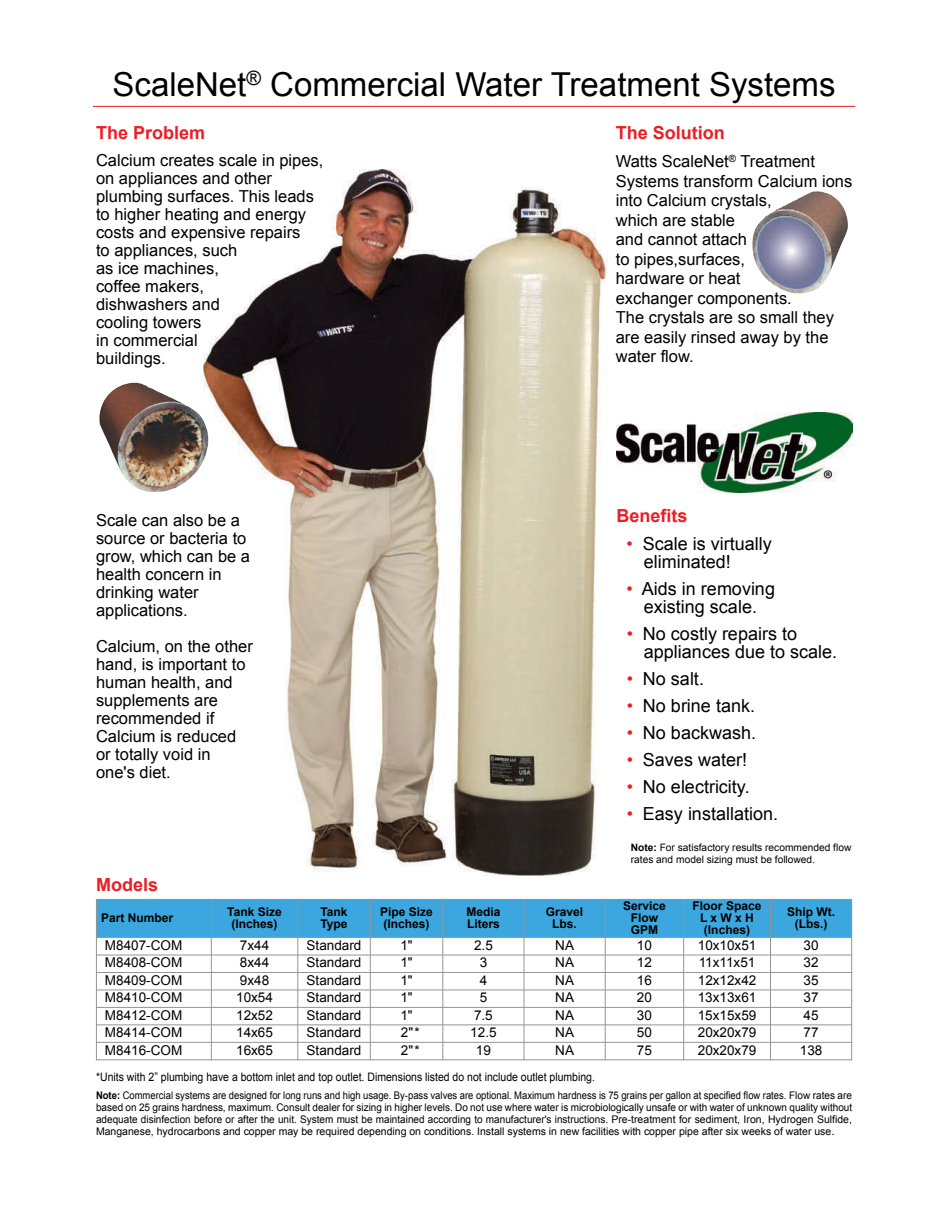
<style>
.page{position:relative;width:945px;height:1215px;background:#fff}
.page>*{position:absolute;margin:0;border:0;box-sizing:border-box;transform-origin:0 0}
.t1{font:33px "Arial";color:#000}
.t2{font:18px/18px "Arial";color:#000}
.t3{font:700 18px "Arial";color:#ed1d24}
.t4{font:16.5px/18px "Arial";color:#000}
.t5{font:13.5px "Arial";color:#000}
.t6{font:700 12px/12px "Arial";color:#000;text-align:center}
.t7{font:11.7px "Arial";color:#000;scale:.9 1}
.t8{font:10.5px/12px "Arial";color:#000;text-align:justify;scale:.9 1}
.t9{font:10.2px/11.7px "Arial";color:#000}
.s1{color:#ed1d24}
.s2{font-weight:700}
.s3{font-size:12px}
</style>
<div class="page">
<div style="left:96px;top:899px;width:115px;height:39px;background:#3ba7de"></div>
<div style="left:211px;top:899px;width:87px;height:39px;background:#3ba7de"></div>
<div style="left:298px;top:899px;width:72px;height:39px;background:#3ba7de"></div>
<div style="left:370px;top:899px;width:73px;height:39px;background:#3ba7de"></div>
<div style="left:443px;top:899px;width:81px;height:39px;background:#3ba7de"></div>
<div style="left:524px;top:899px;width:81px;height:39px;background:#3ba7de"></div>
<div style="left:605px;top:899px;width:79px;height:39px;background:#3ba7de"></div>
<div style="left:684px;top:899px;width:86px;height:39px;background:#3ba7de"></div>
<div style="left:770px;top:899px;width:82px;height:39px;background:#3ba7de"></div>
<hr style="left:96px;top:899px;width:1px;height:161px;background:#939598">
<hr style="left:211px;top:899px;width:1px;height:161px;background:#939598">
<hr style="left:297px;top:899px;width:1px;height:161px;background:#939598">
<hr style="left:370px;top:899px;width:1px;height:161px;background:#939598">
<hr style="left:442px;top:899px;width:1px;height:161px;background:#939598">
<hr style="left:524px;top:899px;width:1px;height:161px;background:#939598">
<hr style="left:605px;top:899px;width:1px;height:161px;background:#939598">
<hr style="left:683px;top:899px;width:1px;height:161px;background:#939598">
<hr style="left:770px;top:899px;width:1px;height:161px;background:#939598">
<hr style="left:851px;top:899px;width:1px;height:161px;background:#939598">
<hr style="left:96px;top:899px;width:756px;height:1px;background:#939598">
<hr style="left:96px;top:937px;width:756px;height:1px;background:#939598">
<hr style="left:96px;top:955px;width:756px;height:1px;background:#939598">
<hr style="left:96px;top:972px;width:756px;height:1px;background:#939598">
<hr style="left:96px;top:990px;width:756px;height:1px;background:#939598">
<hr style="left:96px;top:1007px;width:756px;height:1px;background:#939598">
<hr style="left:96px;top:1025px;width:756px;height:1px;background:#939598">
<hr style="left:96px;top:1042px;width:756px;height:1px;background:#939598">
<hr style="left:96px;top:1059px;width:756px;height:1px;background:#939598">
<hr style="left:93px;top:106px;width:762px;height:1px;background:#ed1d24">
<img style="left:204px;top:169px;width:404px;height:707px">
<img style="left:617px;top:413px;width:235px;height:80px">
<img style="left:99px;top:383px;width:109px;height:109px">
<img style="left:753px;top:191px;width:95px;height:102px">
<h1 class="t1" style="left:113px;top:66px;width:725px">ScaleNet<sup>®</sup> Commercial Water Treatment Systems</h1>
<p class="t3" style="left:96px;top:123px;width:111px">The Problem</p>
<p class="t4" style="left:96px;top:151px;width:229px">Calcium creates scale in pipes, on appliances and other plumbing surfaces. This leads to higher heating and energy costs and expensive repairs<br>to appliances, such<br>as ice machines,<br>coffee makers,<br>dishwashers and<br>cooling towers<br>in commercial<br>buildings.</p>
<p class="t4" style="left:96px;top:511px;width:156px">Scale can also be a source or bacteria to grow, which can be a health concern in drinking water applications.</p>
<p class="t4" style="left:96px;top:637px;width:158px">Calcium, on the other hand, is important to human health, and supplements are recommended if<br>Calcium is reduced or totally void in one's diet.</p>
<p class="t3" style="left:96px;top:875px;width:64px">Models</p>
<p class="t3" style="left:616px;top:123px;width:111px">The Solution</p>
<p class="t4" style="left:616px;top:152px;width:238px;line-height:19.5px">Watts ScaleNet<sup>®</sup> Treatment<br>Systems transform Calcium ions into Calcium crystals,<br>which are stable<br>and cannot attach<br>to pipes,surfaces,<br>hardware or heat<br>exchanger components.<br>The crystals are so small they are easily rinsed away by the water flow.</p>
<p class="t3" style="left:617px;top:505px;width:73px">Benefits</p>
<p class="t2" style="left:644px;top:535px;width:130px;text-indent:-17px"><span class="s1">•</span> Scale is virtually eliminated!</p>
<p class="t2" style="left:627px;top:580px;width:150px;text-align:center"><span class="s1">•</span> Aids in removing existing scale.</p>
<p class="t2" style="left:644px;top:625px;width:195px;text-indent:-17px"><span class="s1">•</span> No costly repairs to appliances due to scale.</p>
<p class="t2" style="left:627px;top:670px;width:79px"><span class="s1">•</span> No salt.</p>
<p class="t2" style="left:627px;top:697px;width:130px"><span class="s1">•</span> No brine tank.</p>
<p class="t2" style="left:627px;top:724px;width:131px"><span class="s1">•</span> No backwash.</p>
<p class="t2" style="left:627px;top:751px;width:122px"><span class="s1">•</span> Saves water!</p>
<p class="t2" style="left:627px;top:778px;width:124px"><span class="s1">•</span> No electricity.</p>
<p class="t2" style="left:627px;top:805px;width:153px"><span class="s1">•</span> Easy installation.</p>
<p class="t9" style="left:631px;top:842px;width:222px"><span class="s2">Note:</span> For satisfactory results recommended flow rates and model sizing must be followed.</p>
<p class="t6" style="left:101px;top:911px;width:74px">Part Number</p>
<p class="t6" style="left:227px;top:905px;width:56px">Tank Size (Inches)</p>
<p class="t6" style="left:320px;top:905px;width:29px;text-align:left">Tank<br>Type</p>
<p class="t6" style="left:380px;top:905px;width:54px;text-align:left">Pipe Size (Inches)</p>
<p class="t6" style="left:466px;top:905px;width:36px;text-align:left">Media<br>Liters</p>
<p class="t6" style="left:546px;top:905px;width:39px">Gravel<br>Lbs.</p>
<p class="t6" style="left:623px;top:899px;width:44px">Service<br>Flow<br>GPM</p>
<p class="t6" style="left:693px;top:899px;width:70px">Floor Space<br>L x W x H (Inches)</p>
<p class="t6" style="left:787px;top:905px;width:50px">Ship Wt. (Lbs.)</p>
<p class="t5" style="left:105px;top:938px;width:79px">M8407-COM</p>
<p class="t5" style="left:240px;top:938px;width:31px">7x44</p>
<p class="t5" style="left:307px;top:938px;width:56px">Standard</p>
<p class="t5" style="left:400px;top:938px;width:14px">1"</p>
<p class="t5" style="left:474px;top:938px;width:20px">2.5</p>
<p class="t5" style="left:555px;top:938px;width:20px">NA</p>
<p class="t5" style="left:637px;top:938px;width:17px">10</p>
<p class="t5" style="left:698px;top:938px;width:60px">10x10x51</p>
<p class="t5" style="left:804px;top:938px;width:17px">30</p>
<p class="t5" style="left:105px;top:955px;width:79px">M8408-COM</p>
<p class="t5" style="left:240px;top:955px;width:31px">8x44</p>
<p class="t5" style="left:307px;top:955px;width:56px">Standard</p>
<p class="t5" style="left:400px;top:955px;width:14px">1"</p>
<p class="t5" style="left:480px;top:955px;width:9px">3</p>
<p class="t5" style="left:555px;top:955px;width:20px">NA</p>
<p class="t5" style="left:637px;top:955px;width:17px">12</p>
<p class="t5" style="left:699px;top:955px;width:58px">11x11x51</p>
<p class="t5" style="left:804px;top:955px;width:17px">32</p>
<p class="t5" style="left:105px;top:972px;width:79px">M8409-COM</p>
<p class="t5" style="left:240px;top:972px;width:31px">9x48</p>
<p class="t5" style="left:307px;top:972px;width:56px">Standard</p>
<p class="t5" style="left:400px;top:972px;width:14px">1"</p>
<p class="t5" style="left:480px;top:972px;width:9px">4</p>
<p class="t5" style="left:555px;top:972px;width:20px">NA</p>
<p class="t5" style="left:637px;top:972px;width:17px">16</p>
<p class="t5" style="left:698px;top:972px;width:60px">12x12x42</p>
<p class="t5" style="left:804px;top:972px;width:17px">35</p>
<p class="t5" style="left:105px;top:990px;width:79px">M8410-COM</p>
<p class="t5" style="left:236px;top:990px;width:38px">10x54</p>
<p class="t5" style="left:307px;top:990px;width:56px">Standard</p>
<p class="t5" style="left:400px;top:990px;width:14px">1"</p>
<p class="t5" style="left:480px;top:990px;width:9px">5</p>
<p class="t5" style="left:555px;top:990px;width:20px">NA</p>
<p class="t5" style="left:637px;top:990px;width:17px">20</p>
<p class="t5" style="left:698px;top:990px;width:60px">13x13x61</p>
<p class="t5" style="left:804px;top:990px;width:17px">37</p>
<p class="t5" style="left:105px;top:1007px;width:79px">M8412-COM</p>
<p class="t5" style="left:236px;top:1007px;width:38px">12x52</p>
<p class="t5" style="left:307px;top:1007px;width:56px">Standard</p>
<p class="t5" style="left:400px;top:1007px;width:14px">1"</p>
<p class="t5" style="left:474px;top:1007px;width:20px">7.5</p>
<p class="t5" style="left:555px;top:1007px;width:20px">NA</p>
<p class="t5" style="left:637px;top:1007px;width:17px">30</p>
<p class="t5" style="left:698px;top:1007px;width:60px">15x15x59</p>
<p class="t5" style="left:804px;top:1007px;width:17px">45</p>
<p class="t5" style="left:105px;top:1025px;width:79px">M8414-COM</p>
<p class="t5" style="left:236px;top:1025px;width:38px">14x65</p>
<p class="t5" style="left:307px;top:1025px;width:56px">Standard</p>
<p class="t5" style="left:401px;top:1025px;width:20px">2"*</p>
<p class="t5" style="left:470px;top:1025px;width:28px">12.5</p>
<p class="t5" style="left:555px;top:1025px;width:20px">NA</p>
<p class="t5" style="left:637px;top:1025px;width:17px">50</p>
<p class="t5" style="left:698px;top:1025px;width:60px">20x20x79</p>
<p class="t5" style="left:804px;top:1025px;width:17px">77</p>
<p class="t5" style="left:105px;top:1042px;width:79px">M8416-COM</p>
<p class="t5" style="left:236px;top:1042px;width:38px">16x65</p>
<p class="t5" style="left:307px;top:1042px;width:56px">Standard</p>
<p class="t5" style="left:401px;top:1042px;width:20px">2"*</p>
<p class="t5" style="left:476px;top:1042px;width:17px">19</p>
<p class="t5" style="left:555px;top:1042px;width:20px">NA</p>
<p class="t5" style="left:637px;top:1042px;width:17px">75</p>
<p class="t5" style="left:698px;top:1042px;width:60px">20x20x79</p>
<p class="t5" style="left:800px;top:1042px;width:24px">138</p>
<p class="t7" style="left:96px;top:1070px;width:556px">*Units with 2” plumbing have a bottom inlet and top outlet. Dimensions listed do not include outlet plumbing.</p>
<p class="t8" style="left:96px;top:1089px;width:842px"><span class="s2">Note:</span> Commercial systems are designed for long runs and high usage. By-pass valves are optional. Maximum hardness is 75 grains per gallon at specified flow rates. Flow rates are based on 25 grains hardness, maximum. Consult dealer for sizing in higher levels. Do not use where water is microbiologically unsafe or with water of unknown quality without adequate disinfection before or after the unit. System must be maintained according to manufacturer's instructions. Pre-treatment for sediment, Iron, Hydrogen Sulfide, Manganese, hydrocarbons and copper may be required depending on conditions. Install systems in new facilities with copper pipe after six weeks of water use<span class="s3">.</span></p>
</div>
